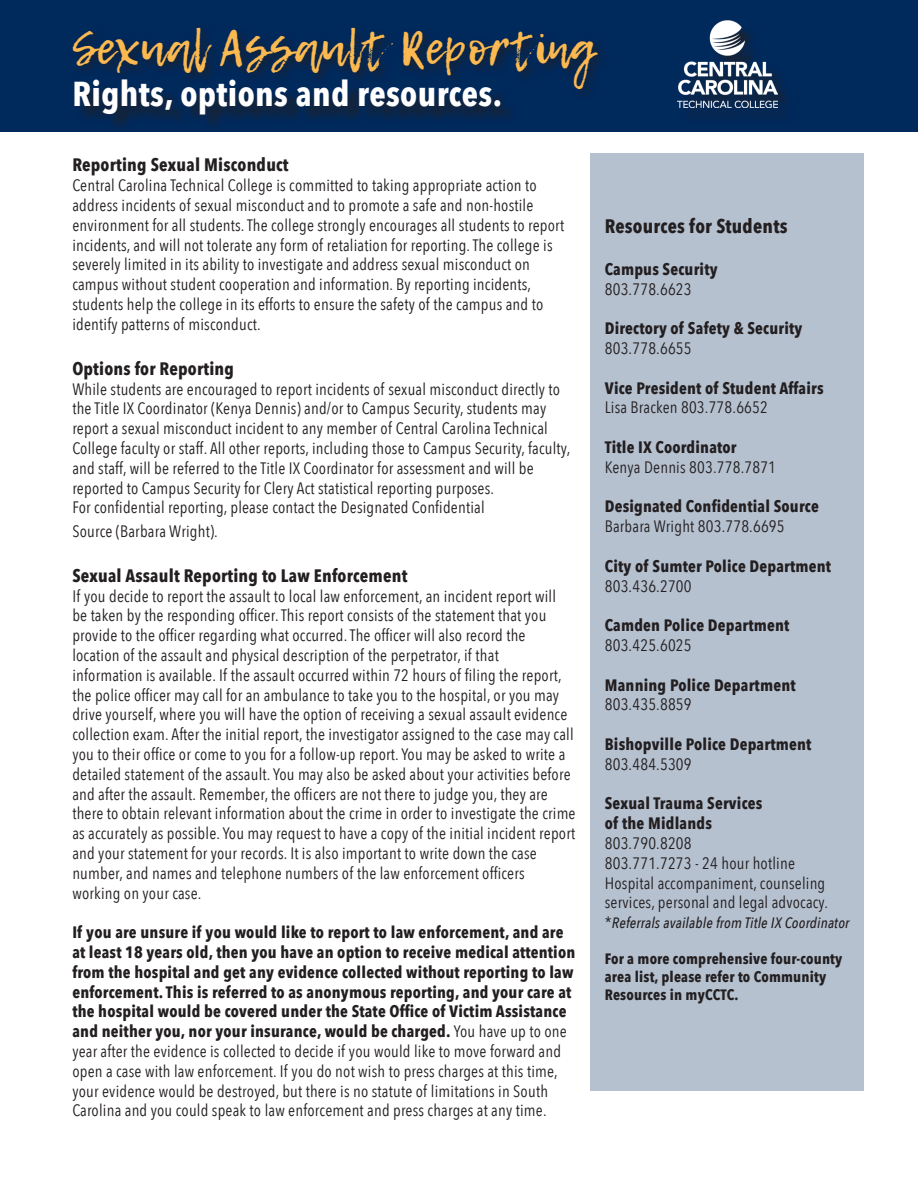
<style>
.page{position:relative;width:918px;height:1188px;background:#fff}
.page>*{position:absolute;margin:0;border:0;box-sizing:border-box;transform-origin:0 0}
.t1{font:46.5px "Lemon Tuesday";letter-spacing:.01em;color:#fcb950}
.t2{font:700 34.5px "Avenir Next Condensed";letter-spacing:.01em;color:#fff}
.t3{font:700 19.5px "Avenir Next Condensed";letter-spacing:.01em;color:#231f20}
.t4{font:700 18px "Avenir Next Condensed";letter-spacing:.01em;color:#231f20}
.t5{font:16.5px/19.8px "Avenir Next Condensed";letter-spacing:.01em;color:#231f20}
.t6{font:700 16.5px/19.8px "Avenir Next Condensed";letter-spacing:.01em;color:#231f20}
.t7{font:700 15px/18px "Avenir Next Condensed";letter-spacing:.01em;color:#231f20}
.t8{font:italic 500 15px "Avenir Next Condensed";letter-spacing:.01em;color:#231f20}
.s1{font-weight:400}
.s2{font-weight:400;font-style:normal;font-size:16.5px}
</style>
<div class="page">
<div style="left:0;top:0;width:918px;height:132px;background:#00295c"></div>
<div style="left:70px;top:25px;width:540px;height:76px;background:#231f20;opacity:.75"></div>
<div style="left:77px;top:82px;width:441px;height:50px;background:#231f20;opacity:.75"></div>
<div style="left:591px;top:153px;width:273px;height:938px;background:#b6c1d0"></div>
<div style="left:680px;top:23px;width:114px;height:102px;background:#022858"></div>
<img style="left:678px;top:21px;width:99px;height:86px">
<h1 class="t1" style="left:72px;top:20px;width:523px">Sexual Assault Reporting</h1>
<h2 class="t2" style="left:72px;top:73px;width:431px">Rights, options and resources.</h2>
<p class="t4" style="left:72px;top:154px;width:218px">Reporting Sexual Misconduct</p>
<p class="t5" style="left:72px;top:175px;width:493px">Central Carolina Technical College is committed to taking appropriate action to address incidents of sexual misconduct and to promote a safe and non-hostile environment for all students. The college strongly encourages all students to report incidents, and will not tolerate any form of retaliation for reporting. The college is severely limited in its ability to investigate and address sexual misconduct on campus without student cooperation and information. By reporting incidents, students help the college in its efforts to ensure the safety of the campus and to identify patterns of misconduct.</p>
<p class="t4" style="left:72px;top:357px;width:163px">Options for Reporting</p>
<p class="t5" style="left:72px;top:378px;width:499px">While students are encouraged to report incidents of sexual misconduct directly to the Title IX Coordinator (Kenya Dennis) and/or to Campus Security, students may report a sexual misconduct incident to any member of Central Carolina Technical College faculty or staff. All other reports, including those to Campus Security, faculty, and staff, will be referred to the Title IX Coordinator for assessment and will be reported to Campus Security for Clery Act statistical reporting purposes.<br>For confidential reporting, please contact the Designated Confidential</p>
<p class="t5" style="left:72px;top:520px;width:147px">Source (Barbara Wright).</p>
<p class="t4" style="left:72px;top:564px;width:337px">Sexual Assault Reporting to Law Enforcement</p>
<p class="t5" style="left:72px;top:585px;width:505px">If you decide to report the assault to local law enforcement, an incident report will<br>be taken by the responding officer. This report consists of the statement that you provide to the officer regarding what occurred. The officer will also record the location of the assault and physical description of the perpetrator, if that<br>information is available. If the assault occurred within 72 hours of filing the report, the police officer may call for an ambulance to take you to the hospital, or you may drive yourself, where you will have the option of receiving a sexual assault evidence collection exam. After the initial report, the investigator assigned to the case may call you to their office or come to you for a follow-up report. You may be asked to write a detailed statement of the assault. You may also be asked about your activities before and after the assault. Remember, the officers are not there to judge you, they are there to obtain relevant information about the crime in order to investigate the crime as accurately as possible. You may request to have a copy of the initial incident report and your statement for your records. It is also important to write down the case number, and names and telephone numbers of the law enforcement officers working on your case.</p>
<p class="t6" style="left:72px;top:922px;width:504px">If you are unsure if you would like to report to law enforcement, and are at least 18 years old, then you have an option to receive medical attention from the hospital and get any evidence collected without reporting to law enforcement. This is referred to as anonymous reporting, and your care at the hospital would be covered under the State Office of Victim Assistance and neither you, nor your insurance, would be charged. <span class="s1">You have up to one year after the evidence is collected to decide if you would like to move forward and open a case with law enforcement. If you do not wish to press charges at this time, your evidence would be destroyed, but there is no statute of limitations in South Carolina and you could speak to law enforcement and press charges at any time.</span></p>
<p class="t3" style="left:605px;top:215px;width:184px">Resources for Students</p>
<p class="t6" style="left:605px;top:259px;width:114px">Campus Security</p>
<p class="t5" style="left:605px;top:278px;width:88px">803.778.6623</p>
<p class="t6" style="left:605px;top:318px;width:199px">Directory of Safety &amp; Security</p>
<p class="t5" style="left:605px;top:337px;width:88px">803.778.6655</p>
<p class="t6" style="left:605px;top:378px;width:220px">Vice President of Student Affairs</p>
<p class="t5" style="left:605px;top:397px;width:165px">Lisa Bracken 803.778.6652</p>
<p class="t6" style="left:605px;top:437px;width:133px">Title IX Coordinator</p>
<p class="t5" style="left:605px;top:456px;width:173px">Kenya Dennis 803.778.7871</p>
<p class="t6" style="left:605px;top:497px;width:216px">Designated Confidential Source</p>
<p class="t5" style="left:605px;top:516px;width:181px">Barbara Wright 803.778.6695</p>
<p class="t6" style="left:605px;top:556px;width:228px">City of Sumter Police Department</p>
<p class="t5" style="left:605px;top:575px;width:88px">803.436.2700</p>
<p class="t6" style="left:605px;top:615px;width:186px">Camden Police Department</p>
<p class="t5" style="left:605px;top:634px;width:88px">803.425.6025</p>
<p class="t6" style="left:605px;top:675px;width:192px">Manning Police Department</p>
<p class="t5" style="left:605px;top:694px;width:88px">803.435.8859</p>
<p class="t6" style="left:605px;top:734px;width:208px">Bishopville Police Department</p>
<p class="t5" style="left:605px;top:753px;width:88px">803.484.5309</p>
<p class="t6" style="left:605px;top:794px;width:159px">Sexual Trauma Services of the Midlands</p>
<p class="t5" style="left:605px;top:832px;width:225px">803.790.8208<br>803.771.7273 - 24 hour hotline<br>Hospital accompaniment, counseling services, personal and legal advocacy.</p>
<p class="t8" style="left:605px;top:914px;width:246px"><span class="s2">*</span>Referrals available from Title IX Coordinator</p>
<p class="t7" style="left:605px;top:950px;width:239px">For a more comprehensive four-county area list, please refer to Community<br>Resources in myCCTC.</p>
</div>
